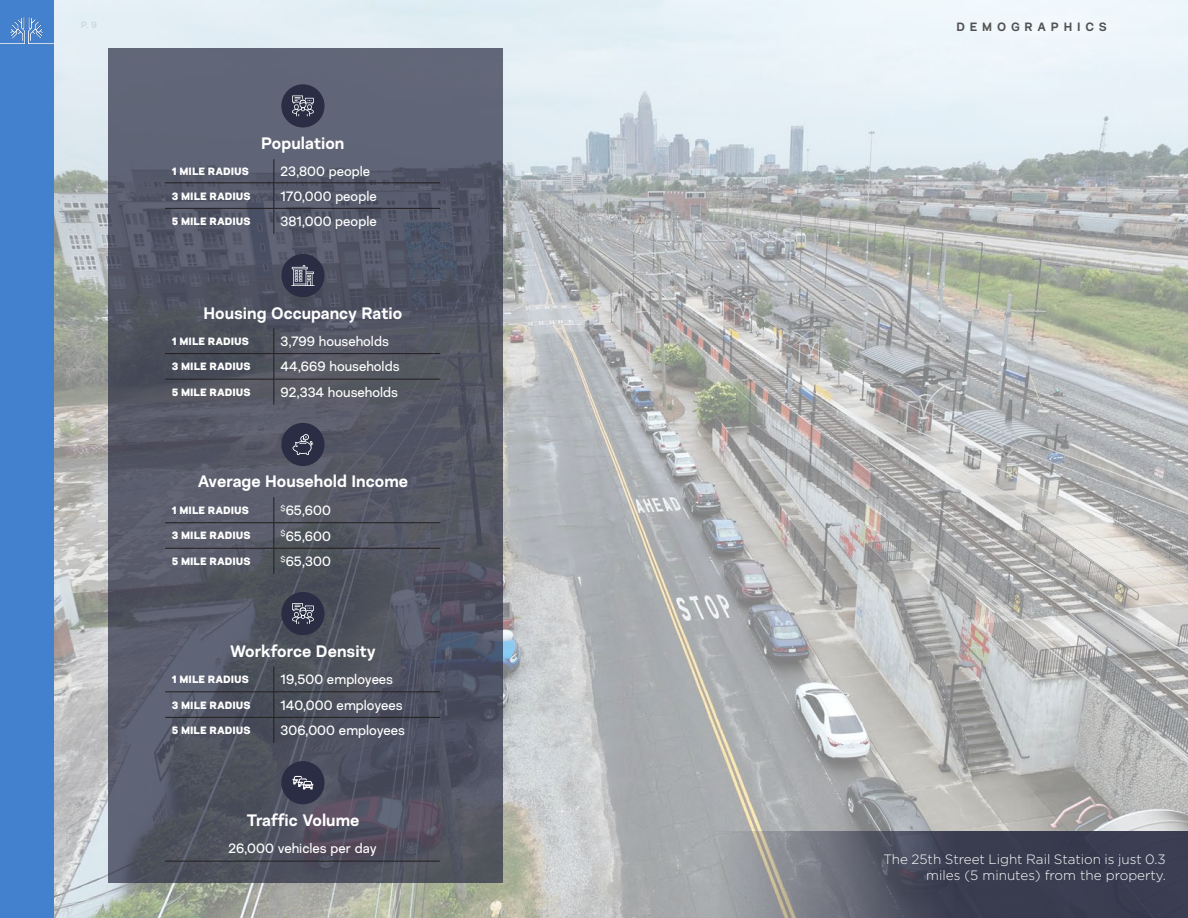
<style>
.page{position:relative;width:1188px;height:918px;background:#fff}
.page>*{position:absolute;margin:0;border:0;box-sizing:border-box;transform-origin:0 0}
.t1{font:700 16.5px "Nurom";color:#fff}
.t2{font:500 13.5px "Nurom";color:#fff}
.t3{font:300 13.5px/16.2px "Gotham";color:#fff;text-align:right}
.t4{font:700 12px "Nurom";letter-spacing:.4em;color:#525252}
.t5{font:800 10.5px "Nurom";color:#fff}
.t6{font:9px "Nurom";color:#c1c1c1}
</style>
<div class="page">
<div style="left:0;top:0;width:54px;height:918px;background:#4381cf"></div>
<img style="left:0;top:17px;width:54px;height:28px">
<img style="left:54px;top:0;width:1134px;height:918px">
<svg style="left:629px;top:832px;width:559px;height:86px;background:#626471"></svg>
<svg style="left:108px;top:49px;width:394px;height:834px;background:#555866"></svg>
<hr style="left:165px;top:861px;width:275px;height:1px;background:#231f20">
<hr style="left:165px;top:692px;width:109px;height:1px;background:#231f20">
<hr style="left:274px;top:692px;width:166px;height:1px;background:#231f20">
<hr style="left:165px;top:717px;width:109px;height:1px;background:#231f20">
<svg style="left:274px;top:666px;width:1px;height:77px"></svg>
<hr style="left:274px;top:717px;width:166px;height:1px;background:#231f20">
<hr style="left:165px;top:183px;width:109px;height:1px;background:#231f20">
<hr style="left:274px;top:183px;width:166px;height:1px;background:#231f20">
<hr style="left:165px;top:208px;width:109px;height:1px;background:#231f20">
<svg style="left:274px;top:159px;width:1px;height:75px"></svg>
<hr style="left:274px;top:208px;width:166px;height:1px;background:#231f20">
<hr style="left:165px;top:353px;width:109px;height:1px;background:#231f20">
<hr style="left:274px;top:353px;width:166px;height:1px;background:#231f20">
<hr style="left:165px;top:379px;width:109px;height:1px;background:#231f20">
<svg style="left:274px;top:328px;width:1px;height:77px"></svg>
<hr style="left:274px;top:379px;width:166px;height:1px;background:#231f20">
<hr style="left:165px;top:522px;width:109px;height:1px;background:#231f20">
<hr style="left:274px;top:522px;width:166px;height:1px;background:#231f20">
<hr style="left:165px;top:548px;width:109px;height:1px;background:#231f20">
<svg style="left:274px;top:497px;width:1px;height:77px"></svg>
<hr style="left:274px;top:548px;width:166px;height:1px;background:#231f20">
<div style="left:281px;top:84px;width:44px;height:43px;background:#2a2d43;border-radius:50%"></div>
<svg style="left:292px;top:95px;width:22px;height:21px"></svg>
<div style="left:281px;top:592px;width:44px;height:43px;background:#2a2d43;border-radius:50%"></div>
<svg style="left:292px;top:603px;width:22px;height:21px"></svg>
<div style="left:281px;top:761px;width:44px;height:43px;background:#2a2d43;border-radius:50%"></div>
<svg style="left:293px;top:776px;width:20px;height:13px"></svg>
<div style="left:281px;top:254px;width:44px;height:43px;background:#2a2d43;border-radius:50%"></div>
<svg style="left:291px;top:265px;width:23px;height:21px"></svg>
<div style="left:281px;top:423px;width:44px;height:43px;background:#2a2d43;border-radius:50%"></div>
<svg style="left:293px;top:434px;width:20px;height:21px"></svg>
<p class="t6" style="left:81px;top:20px;width:17px">P. 9</p>
<p class="t4" style="left:957px;top:19px;width:152px">DEMOGRAPHICS</p>
<p class="t1" style="left:261px;top:133px;width:85px">Population</p>
<p class="t5" style="left:172px;top:165px;width:79px">1 MILE RADIUS</p>
<p class="t2" style="left:281px;top:163px;width:91px">23,800 people</p>
<p class="t5" style="left:172px;top:189px;width:80px">3 MILE RADIUS</p>
<p class="t2" style="left:281px;top:188px;width:98px">170,000 people</p>
<p class="t5" style="left:172px;top:215px;width:80px">5 MILE RADIUS</p>
<p class="t2" style="left:281px;top:213px;width:98px">381,000 people</p>
<p class="t1" style="left:204px;top:302px;width:200px">Housing Occupancy Ratio</p>
<p class="t5" style="left:172px;top:334px;width:79px">1 MILE RADIUS</p>
<p class="t2" style="left:281px;top:333px;width:110px">3,799 households</p>
<p class="t5" style="left:172px;top:360px;width:80px">3 MILE RADIUS</p>
<p class="t2" style="left:281px;top:358px;width:120px">44,669 households</p>
<p class="t5" style="left:172px;top:385px;width:80px">5 MILE RADIUS</p>
<p class="t2" style="left:281px;top:384px;width:119px">92,334 households</p>
<p class="t1" style="left:198px;top:471px;width:212px">Average Household Income</p>
<p class="t5" style="left:172px;top:503px;width:79px">1 MILE RADIUS</p>
<p class="t2" style="left:281px;top:502px;width:52px"><sup>$</sup>65,600</p>
<p class="t5" style="left:172px;top:529px;width:80px">3 MILE RADIUS</p>
<p class="t2" style="left:281px;top:527px;width:52px"><sup>$</sup>65,600</p>
<p class="t5" style="left:172px;top:555px;width:80px">5 MILE RADIUS</p>
<p class="t2" style="left:281px;top:553px;width:52px"><sup>$</sup>65,300</p>
<p class="t1" style="left:230px;top:640px;width:147px">Workforce Density</p>
<p class="t5" style="left:172px;top:673px;width:79px">1 MILE RADIUS</p>
<p class="t2" style="left:281px;top:671px;width:114px">19,500 employees</p>
<p class="t5" style="left:172px;top:698px;width:80px">3 MILE RADIUS</p>
<p class="t2" style="left:281px;top:697px;width:124px">140,000 employees</p>
<p class="t5" style="left:172px;top:724px;width:80px">5 MILE RADIUS</p>
<p class="t2" style="left:281px;top:722px;width:126px">306,000 employees</p>
<p class="t1" style="left:246px;top:809px;width:115px">Traffic Volume</p>
<p class="t2" style="left:229px;top:840px;width:150px">26,000 vehicles per day</p>
<p class="t3" style="left:883px;top:851px;width:284px">The 25th Street Light Rail Station is just 0.3 miles (5 minutes) from the property.</p>
</div>
